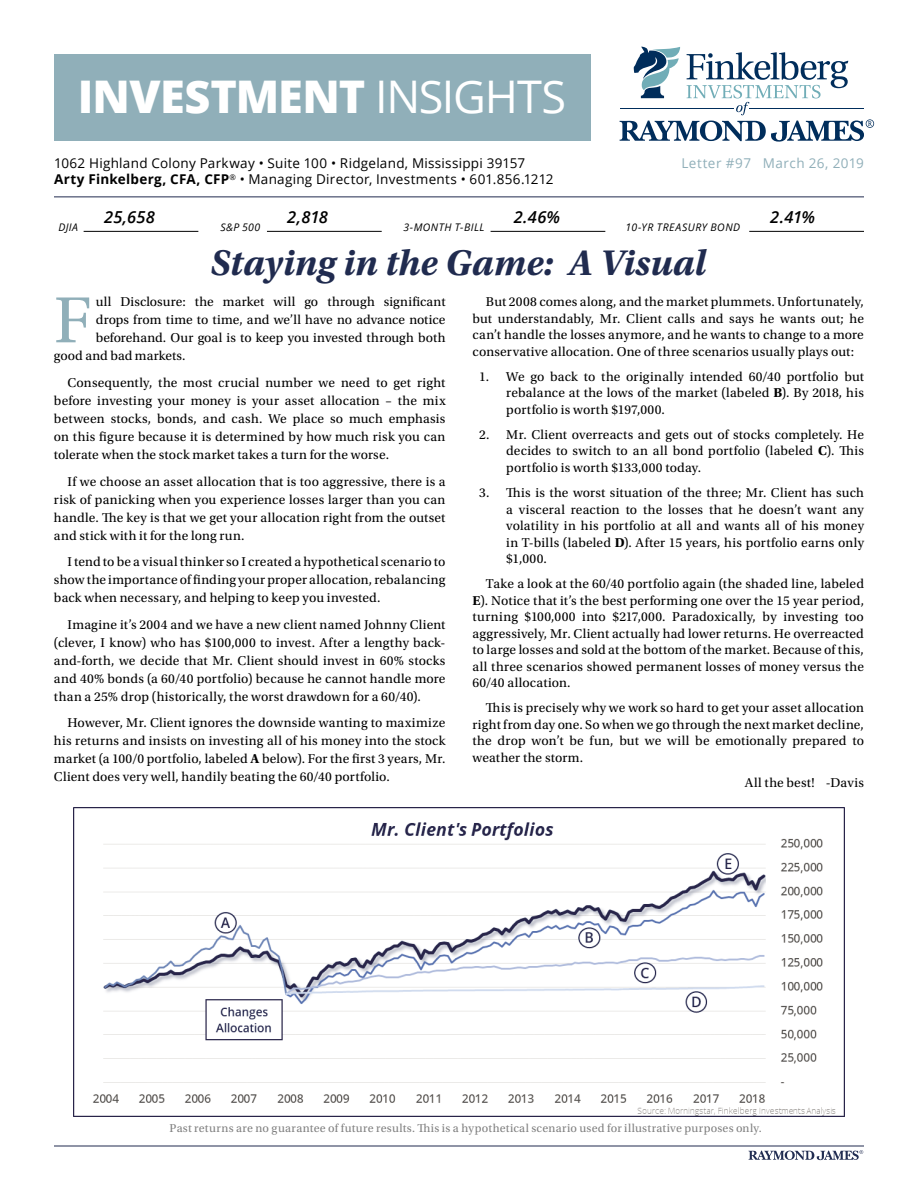
<style>
.page{position:relative;width:918px;height:1188px;background:#fff}
.page>*{position:absolute;margin:0;border:0;box-sizing:border-box;transform-origin:0 0}
.t1{font:68.7px "Utopia Std";color:#90afb9}
.t2{font:800 45px "Open Sans";letter-spacing:-.015em;color:#fff}
.t3{font:italic 700 37.5px "Utopia Std";color:#202b4f}
.t4{font:italic 600 16.5px "Open Sans";color:#000}
.t5{font:13.5px/16.5px "Utopia Std";letter-spacing:.01em;color:#000;text-align:justify}
.t6{font:13.5px/16.2px "Open Sans";letter-spacing:.02em;color:#000}
.t7{font:13.5px "Open Sans";letter-spacing:.03em;color:#90afb9}
.t8{font:12px "Utopia Std";letter-spacing:.02em;color:#808080}
.t9{font:italic 10.5px "Open Sans";letter-spacing:.045em;color:#000}
.s1{font-weight:400}
.s2{font-weight:700}
</style>
<div class="page">
<div style="left:54px;top:54px;width:536px;height:87px;background:#90afb9"></div>
<hr style="left:84px;top:231px;width:114px;height:1px;background:#000">
<hr style="left:267px;top:231px;width:115px;height:1px;background:#000">
<hr style="left:491px;top:231px;width:114px;height:1px;background:#000">
<hr style="left:749px;top:231px;width:115px;height:1px;background:#000">
<hr style="left:54px;top:196px;width:810px;height:1px;background:#202b4f">
<svg style="left:620px;top:47px;width:254px;height:95px"></svg>
<hr style="left:620px;top:108px;width:113px;height:1px;background:#002d5b">
<hr style="left:749px;top:108px;width:115px;height:1px;background:#002d5b">
<img style="left:73px;top:807px;width:772px;height:310px">
<hr style="left:54px;top:1146px;width:810px;height:1px;background:#202b4f">
<svg style="left:748px;top:1150px;width:115px;height:10px"></svg>
<h2 class="t2" style="left:78px;top:63px;width:490px">INVESTMENT <span class="s1">INSIGHTS</span></h2>
<p class="t6" style="left:54px;top:155px;width:501px">1062 Highland Colony Parkway • Suite 100 • Ridgeland, Mississippi 39157<br><span class="s2">Arty Finkelberg, CFA, CFP</span><sup>®</sup> • Managing Director, Investments • 601.856.1212</p>
<p class="t9" style="left:58px;top:220px;width:21px">DJIA</p>
<p class="t9" style="left:221px;top:220px;width:41px">S&amp;P 500</p>
<p class="t9" style="left:404px;top:220px;width:83px">3-MONTH T-BILL</p>
<p class="t9" style="left:626px;top:220px;width:116px">10-YR TREASURY BOND</p>
<p class="t7" style="left:681px;top:154px;width:184px">Letter #97 March 26, 2019</p>
<p class="t4" style="left:104px;top:206px;width:52px">25,658</p>
<p class="t4" style="left:287px;top:206px;width:42px">2,818</p>
<p class="t4" style="left:514px;top:206px;width:48px">2.46%</p>
<p class="t4" style="left:770px;top:206px;width:46px">2.41%</p>
<h3 class="t3" style="left:210px;top:241px;width:497px">Staying in the Game: A Visual</h3>
<h1 class="t1" style="left:54px;top:283px;width:39px">F</h1>
<p class="t5" style="left:96px;top:294px;width:351px">ull Disclosure: the market will go through significant</p>
<p class="t5" style="left:96px;top:312px;width:351px">drops from time to time, and we’ll have no advance notice</p>
<p class="t5" style="left:96px;top:330px;width:351px">beforehand. Our goal is to keep you invested through both</p>
<p class="t5" style="left:54px;top:348px;width:133px">good and bad markets.</p>
<p class="t5" style="left:54px;top:374px;width:393px;line-height:18px;text-indent:14px">Consequently, the most crucial number we need to get right before investing your money is your asset allocation – the mix between stocks, bonds, and cash. We place so much emphasis on this figure because it is determined by how much risk you can tolerate when the stock market takes a turn for the worse.</p>
<p class="t5" style="left:54px;top:472px;width:393px;line-height:18px;text-indent:14px">If we choose an asset allocation that is too aggressive, there is a risk of panicking when you experience losses larger than you can handle. The key is that we get your allocation right from the outset and stick with it for the long run.</p>
<p class="t5" style="left:54px;top:553px;width:393px;line-height:18px;text-indent:14px">I tend to be a visual thinker so I created a hypothetical scenario to show the importance of finding your proper allocation, rebalancing back when necessary, and helping to keep you invested.</p>
<p class="t5" style="left:54px;top:616px;width:393px;line-height:18px;text-indent:14px">Imagine it’s 2004 and we have a new client named Johnny Client (clever, I know) who has $100,000 to invest. After a lengthy back&shy;and-forth, we decide that Mr. Client should invest in 60% stocks and 40% bonds (a 60/40 portfolio) because he cannot handle more than a 25% drop (historically, the worst drawdown for a 60/40).</p>
<p class="t5" style="left:54px;top:714px;width:393px;line-height:18px;text-indent:14px">However, Mr. Client ignores the downside wanting to maximize his returns and insists on investing all of his money into the stock market (a 100/0 portfolio, labeled <span class="s2">A</span> below). For the first 3 years, Mr.<br>Client does very well, handily beating the 60/40 portfolio.</p>
<p class="t5" style="left:472px;top:294px;width:393px;text-indent:14px">But 2008 comes along, and the market plummets. Unfortunately, but understandably, Mr. Client calls and says he wants out; he can’t handle the losses anymore, and he wants to change to a more conservative allocation. One of three scenarios usually plays out:</p>
<p class="t5" style="left:506px;top:368px;width:359px;text-indent:-27px">1. We go back to the originally intended 60/40 portfolio but rebalance at the lows of the market (labeled <span class="s2">B</span>). By 2018, his portfolio is worth $197,000.</p>
<p class="t5" style="left:506px;top:427px;width:359px;text-indent:-27px">2. Mr. Client overreacts and gets out of stocks completely. He decides to switch to an all bond portfolio (labeled <span class="s2">C</span>). This portfolio is worth $133,000 today.</p>
<p class="t5" style="left:506px;top:485px;width:359px;text-indent:-27px">3. This is the worst situation of the three; Mr. Client has such a visceral reaction to the losses that he doesn’t want any volatility in his portfolio at all and wants all of his money in T-bills (labeled <span class="s2">D</span>). After 15 years, his portfolio earns only $1,000.</p>
<p class="t5" style="left:472px;top:576px;width:393px;text-indent:14px">Take a look at the 60/40 portfolio again (the shaded line, labeled <span class="s2">E</span>). Notice that it’s the best performing one over the 15 year period, turning $100,000 into $217,000. Paradoxically, by investing too aggressively, Mr. Client actually had lower returns. He overreacted to large losses and sold at the bottom of the market. Because of this, all three scenarios showed permanent losses of money versus the 60/40 allocation.</p>
<p class="t5" style="left:472px;top:700px;width:393px;text-indent:14px">This is precisely why we work so hard to get your asset allocation right from day one. So when we go through the next market decline, the drop won’t be fun, but we will be emotionally prepared to weather the storm.</p>
<p class="t5" style="left:745px;top:775px;width:121px">All the best! -Davis</p>
<p class="t8" style="left:170px;top:1122px;width:594px">Past returns are no guarantee of future results. This is a hypothetical scenario used for illustrative purposes only.</p>
</div>
